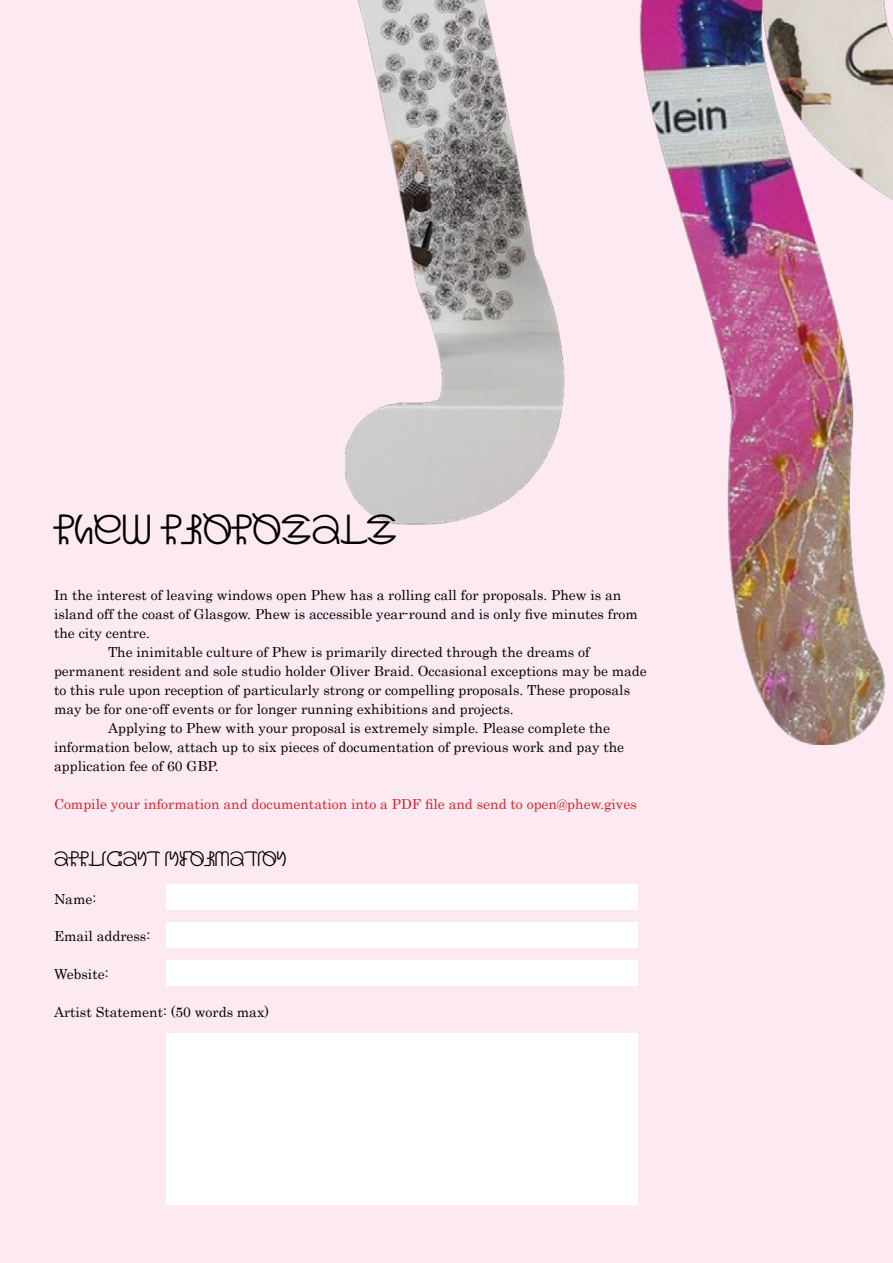
<style>
.page{position:relative;width:893px;height:1263px;background:#fde9f1}
.page>*{position:absolute;margin:0;border:0;box-sizing:border-box;transform-origin:0 0}
.t1{font:40.35px "phew";color:#000}
.t2{font:20.25px "phew";color:#000}
.t3{font:13.95px "Century";color:#000}
.t4{font:13.95px "Century";color:#d2232a}
</style>
<div class="page">
<img style="left:345px;top:0;width:548px;height:745px">
<div style="left:166px;top:884px;width:472px;height:25px;background:#fff"></div>
<div style="left:166px;top:922px;width:472px;height:25px;background:#fff"></div>
<div style="left:166px;top:960px;width:472px;height:25px;background:#fff"></div>
<div style="left:166px;top:1033px;width:472px;height:172px;background:#fff"></div>
<h1 class="t1" style="left:54px;top:506px;width:344px">PHEW PROPOSALS</h1>
<p class="t3" style="left:54px;top:584px;width:569px">In the interest of leaving windows open Phew has a rolling call for proposals. Phew is an</p>
<p class="t3" style="left:54px;top:602px;width:585px">island off the coast of Glasgow. Phew is accessible year-round and is only five minutes from</p>
<p class="t3" style="left:54px;top:621px;width:97px">the city centre.</p>
<p class="t3" style="left:108px;top:640px;width:483px">The inimitable culture of Phew is primarily directed through the dreams of</p>
<p class="t3" style="left:54px;top:659px;width:594px">permanent resident and sole studio holder Oliver Braid. Occasional exceptions may be made</p>
<p class="t3" style="left:54px;top:678px;width:578px">to this rule upon reception of particularly strong or compelling proposals. These proposals</p>
<p class="t3" style="left:54px;top:697px;width:461px">may be for one-off events or for longer running exhibitions and projects.</p>
<p class="t3" style="left:108px;top:716px;width:504px">Applying to Phew with your proposal is extremely simple. Please complete the</p>
<p class="t3" style="left:54px;top:735px;width:572px">information below, attach up to six pieces of documentation of previous work and pay the</p>
<p class="t3" style="left:54px;top:754px;width:166px">application fee of 60 GBP.</p>
<p class="t4" style="left:54px;top:792px;width:584px">Compile your information and documentation into a PDF file and send to open@phew.gives</p>
<h2 class="t2" style="left:54px;top:847px;width:234px">APPLICANT INFORMATION</h2>
<p class="t3" style="left:54px;top:887px;width:44px">Name:</p>
<p class="t3" style="left:54px;top:925px;width:98px">Email address:</p>
<p class="t3" style="left:54px;top:962px;width:56px">Website:</p>
<p class="t3" style="left:54px;top:1000px;width:217px">Artist Statement: (50 words max)</p>
</div>
